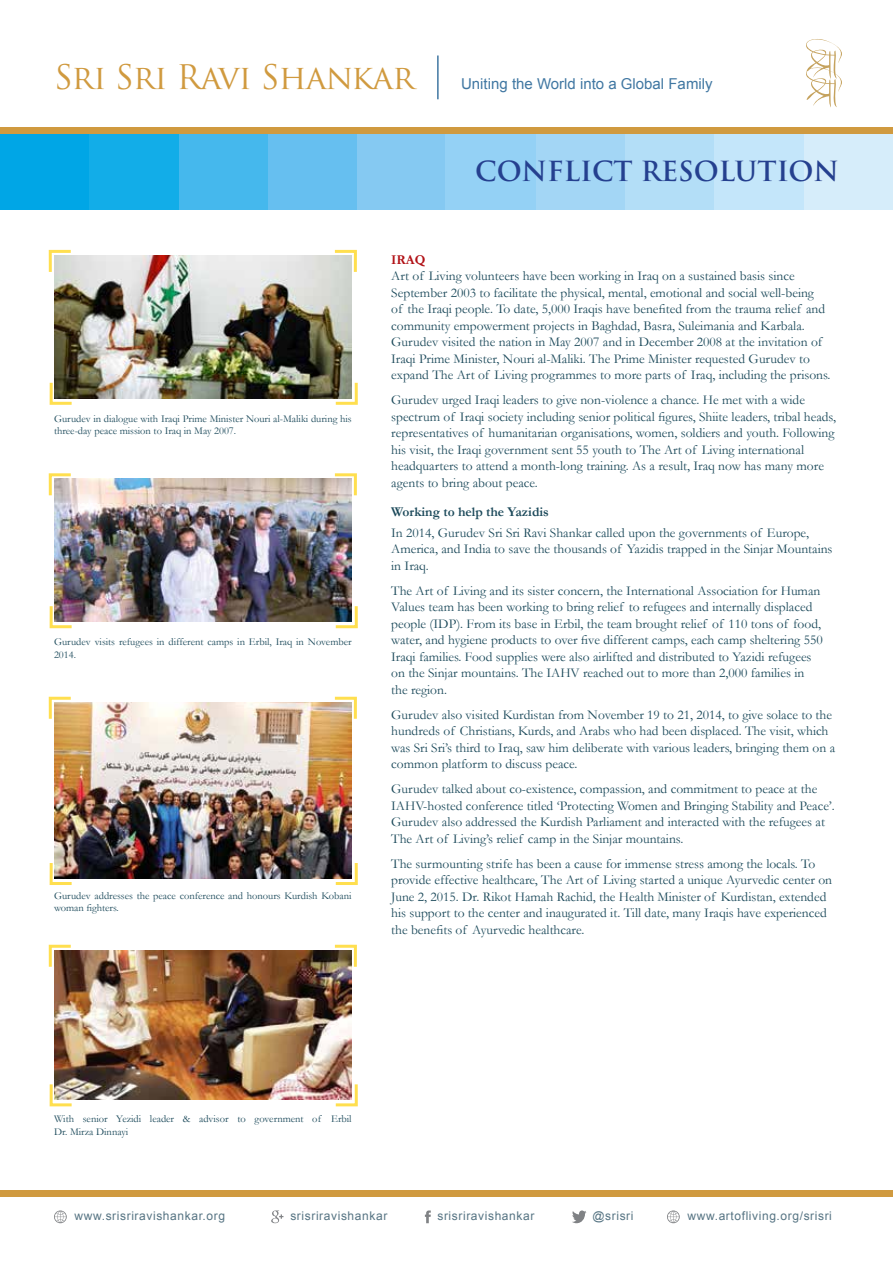
<style>
.page{position:relative;width:893px;height:1263px;background:#fff}
.page>*{position:absolute;margin:0;border:0;box-sizing:border-box;transform-origin:0 0}
.t1{font:33px "Trajan Pro";letter-spacing:-.025em;color:#d09a3f}
.t2{font:700 27px "Trajan Pro";color:#25408f}
.t3{font:15px "Arial";color:#4077a2}
.t4{font:13.5px/16.5px "Garamond";color:#1b495a}
.t5{font:700 13.5px "Garamond";color:#1b495a}
.t6{font:700 13.5px "Garamond";color:#b11116}
.t7{font:12px "Arial";letter-spacing:.05em;color:#567483}
.t8{font:10.5px/12.6px "Garamond";color:#1b495a}
</style>
<div class="page">
<div style="left:0;top:134px;width:89px;height:76px;background:#00a6e6"></div>
<div style="left:349px;top:133px;width:97px;height:84px;background:#85c9f2"></div>
<div style="left:266px;top:133px;width:91px;height:84px;background:#66bff0"></div>
<div style="left:177px;top:133px;width:91px;height:84px;background:#45b8ed"></div>
<div style="left:89px;top:133px;width:90px;height:84px;background:#12ade8"></div>
<div style="left:802px;top:133px;width:91px;height:84px;background:#d6edfa"></div>
<div style="left:713px;top:133px;width:90px;height:84px;background:#c4e6fa"></div>
<div style="left:623px;top:133px;width:91px;height:84px;background:#b3def7"></div>
<div style="left:535px;top:133px;width:90px;height:84px;background:#a3d6f5"></div>
<div style="left:445px;top:133px;width:91px;height:84px;background:#94d1f5"></div>
<div style="left:0;top:128px;width:893px;height:6px;background:#d09a3f"></div>
<div style="left:0;top:1191px;width:893px;height:6px;background:#d09a3f"></div>
<hr style="left:437px;top:56px;width:2px;height:43px;background:#4077a2">
<div style="left:0;top:210px;width:893px;height:17px;background:#fff"></div>
<svg style="left:806px;top:39px;width:36px;height:69px"></svg>
<svg style="left:425px;top:1210px;width:6px;height:13px"></svg>
<svg style="left:572px;top:1210px;width:14px;height:13px"></svg>
<svg style="left:54px;top:1210px;width:13px;height:13px"></svg>
<svg style="left:667px;top:1210px;width:13px;height:13px"></svg>
<svg style="left:271px;top:1210px;width:12px;height:13px"></svg>
<svg style="left:334px;top:249px;width:23px;height:23px"></svg>
<svg style="left:48px;top:249px;width:23px;height:23px"></svg>
<img style="left:54px;top:255px;width:298px;height:144px">
<svg style="left:49px;top:380px;width:26px;height:25px"></svg>
<svg style="left:333px;top:380px;width:25px;height:25px"></svg>
<svg style="left:48px;top:696px;width:23px;height:23px"></svg>
<svg style="left:334px;top:696px;width:23px;height:23px"></svg>
<svg style="left:49px;top:863px;width:26px;height:22px"></svg>
<svg style="left:333px;top:863px;width:25px;height:22px"></svg>
<img style="left:54px;top:702px;width:298px;height:176px">
<svg style="left:48px;top:944px;width:23px;height:23px"></svg>
<svg style="left:334px;top:944px;width:23px;height:23px"></svg>
<svg style="left:49px;top:1084px;width:23px;height:23px"></svg>
<svg style="left:335px;top:1084px;width:23px;height:23px"></svg>
<img style="left:54px;top:950px;width:298px;height:150px">
<svg style="left:332px;top:473px;width:25px;height:23px"></svg>
<svg style="left:48px;top:473px;width:26px;height:23px"></svg>
<svg style="left:49px;top:606px;width:23px;height:23px"></svg>
<svg style="left:335px;top:606px;width:23px;height:23px"></svg>
<img style="left:54px;top:479px;width:298px;height:143px">
<h1 class="t1" style="left:54px;top:57px;width:362px">Sri Sri Ravi Shankar</h1>
<p class="t3" style="left:461px;top:74px;width:253px">Uniting the World into a Global Family</p>
<h2 class="t2" style="left:475px;top:154px;width:365px">CONFLICT RESOLUTION</h2>
<p class="t8" style="left:54px;top:412px;width:299px">Gurudev in dialogue with Iraqi Prime Minister Nouri al-Maliki during his three-day peace mission to Iraq in May 2007.</p>
<p class="t8" style="left:54px;top:635px;width:299px">Gurudev visits refugees in different camps in Erbil, Iraq in November<br>2014.</p>
<p class="t8" style="left:54px;top:889px;width:299px">Gurudev addresses the peace conference and honours Kurdish Kobani woman fighters.</p>
<p class="t6" style="left:391px;top:250px;width:36px">IRAQ</p>
<p class="t4" style="left:391px;top:268px;width:441px">Art of Living volunteers have been working in Iraq on a sustained basis since September 2003 to facilitate the physical, mental, emotional and social well-being<br>of the Iraqi people. To date, 5,000 Iraqis have benefited from the trauma relief and community empowerment projects in Baghdad, Basra, Suleimania and Karbala.<br>Gurudev visited the nation in May 2007 and in December 2008 at the invitation of Iraqi Prime Minister, Nouri al-Maliki. The Prime Minister requested Gurudev to expand The Art of Living programmes to more parts of Iraq, including the prisons.</p>
<p class="t4" style="left:391px;top:392px;width:446px">Gurudev urged Iraqi leaders to give non-violence a chance. He met with a wide spectrum of Iraqi society including senior political figures, Shiite leaders, tribal heads, representatives of humanitarian organisations, women, soldiers and youth. Following his visit, the Iraqi government sent 55 youth to The Art of Living international headquarters to attend a month-long training. As a result, Iraq now has many more agents to bring about peace.</p>
<p class="t5" style="left:391px;top:503px;width:159px">Working to help the Yazidis</p>
<p class="t4" style="left:391px;top:524px;width:443px">In 2014, Gurudev Sri Sri Ravi Shankar called upon the governments of Europe,<br>America, and India to save the thousands of Yazidis trapped in the Sinjar Mountains in Iraq.</p>
<p class="t4" style="left:391px;top:582px;width:433px">The Art of Living and its sister concern, the International Association for Human Values team has been working to bring relief to refugees and internally displaced people (IDP). From its base in Erbil, the team brought relief of 110 tons of food, water, and hygiene products to over five different camps, each camp sheltering 550<br>Iraqi families. Food supplies were also airlifted and distributed to Yazidi refugees on the Sinjar mountains. The IAHV reached out to more than 2,000 families in the region.</p>
<p class="t4" style="left:391px;top:706px;width:445px">Gurudev also visited Kurdistan from November 19 to 21, 2014, to give solace to the hundreds of Christians, Kurds, and Arabs who had been displaced. The visit, which was Sri Sri’s third to Iraq, saw him deliberate with various leaders, bringing them on a common platform to discuss peace.</p>
<p class="t4" style="left:391px;top:781px;width:445px">Gurudev talked about co-existence, compassion, and commitment to peace at the IAHV-hosted conference titled ‘Protecting Women and Bringing Stability and Peace’.<br>Gurudev also addressed the Kurdish Parliament and interacted with the refugees at The Art of Living’s relief camp in the Sinjar mountains.</p>
<p class="t4" style="left:391px;top:855px;width:442px">The surmounting strife has been a cause for immense stress among the locals. To provide effective healthcare, The Art of Living started a unique Ayurvedic center on June 2, 2015. Dr. Rikot Hamah Rachid, the Health Minister of Kurdistan, extended his support to the center and inaugurated it. Till date, many Iraqis have experienced the benefits of Ayurvedic healthcare.</p>
<p class="t8" style="left:54px;top:1112px;width:299px">With senior Yezidi leader &amp; advisor to government of Erbil<br>Dr. Mirza Dinnayi</p>
<p class="t7" style="left:75px;top:1208px;width:152px">www.srisriravishankar.org</p>
<p class="t7" style="left:290px;top:1208px;width:98px">srisriravishankar</p>
<p class="t7" style="left:437px;top:1208px;width:98px">srisriravishankar</p>
<p class="t7" style="left:592px;top:1208px;width:43px">@srisri</p>
<p class="t7" style="left:688px;top:1208px;width:146px">www.artofliving.org/srisri</p>
</div>
